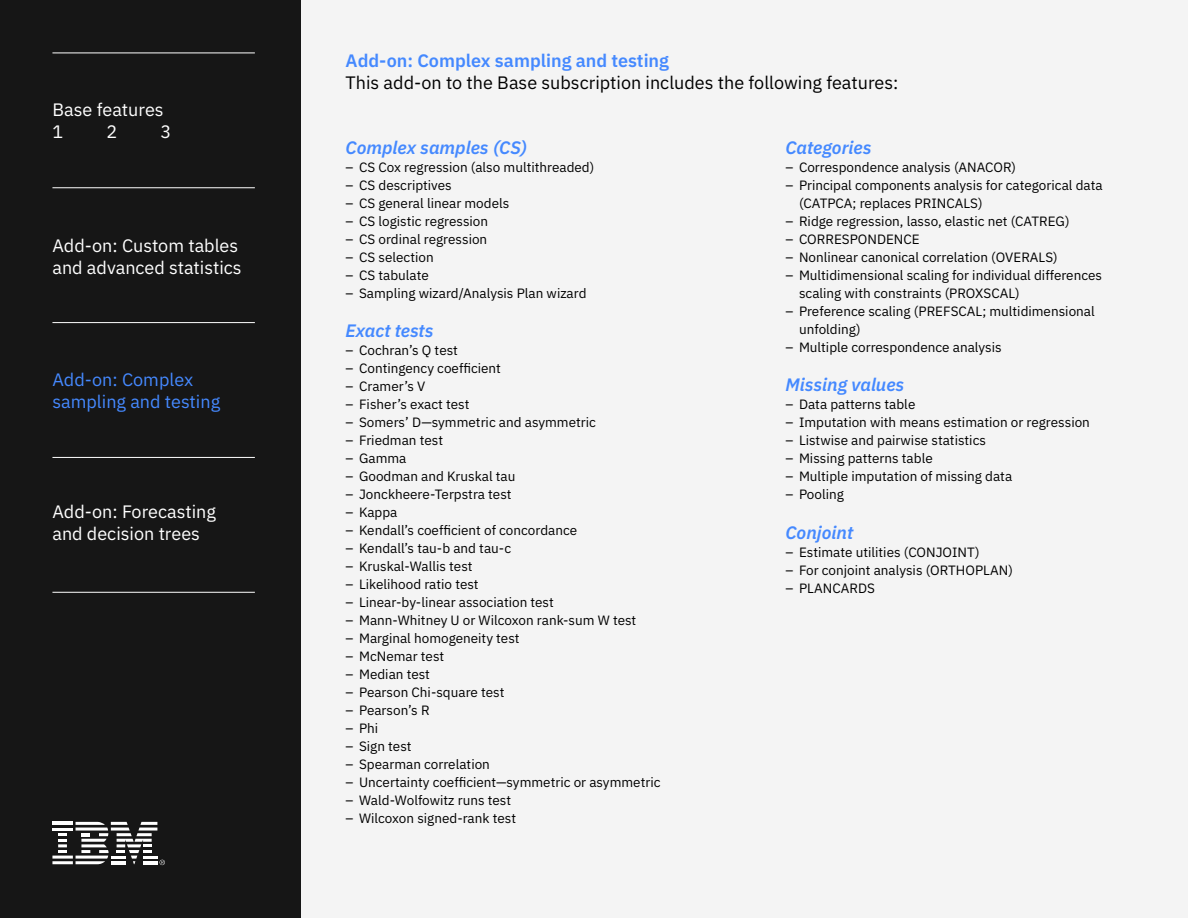
<style>
.page{position:relative;width:1188px;height:918px;background:#fff}
.page>*{position:absolute;margin:0;border:0;box-sizing:border-box;transform-origin:0 0}
.t1{font:18px/21.6px "IBM Plex Sans";color:#fff}
.t2{font:18px "IBM Plex Sans";color:#000}
.t3{font:italic 600 18px "IBM Plex Sans";color:#4589ff}
.t4{font:600 18px "IBM Plex Sans";color:#4589ff}
.t5{font:18px/21.6px "IBM Plex Sans";color:#4589ff}
.t6{font:13.5px/18px "IBM Plex Sans";color:#000}
</style>
<div class="page">
<div style="left:302px;top:0;width:886px;height:918px;background:#f4f4f4"></div>
<div style="left:0;top:0;width:301px;height:918px;background:#161616"></div>
<hr style="left:52px;top:53px;width:203px;height:1px;background:#fff">
<hr style="left:52px;top:187px;width:203px;height:1px;background:#fff">
<hr style="left:52px;top:322px;width:203px;height:1px;background:#fff">
<hr style="left:52px;top:457px;width:203px;height:1px;background:#fff">
<hr style="left:52px;top:592px;width:203px;height:1px;background:#fff">
<svg style="left:52px;top:822px;width:113px;height:43px"></svg>
<hr style="left:52px;top:822px;width:21px;height:3px;background:#fff">
<p class="t1" style="left:52px;top:98px;width:113px">Base features</p>
<p class="t1" style="left:52px;top:119px;width:12px">1</p>
<p class="t1" style="left:106px;top:119px;width:12px">2</p>
<p class="t1" style="left:160px;top:119px;width:12px">3</p>
<p class="t1" style="left:52px;top:234px;width:191px">Add-on: Custom tables and advanced statistics</p>
<p class="t5" style="left:52px;top:367px;width:169px">Add-on: Complex sampling and testing</p>
<p class="t1" style="left:52px;top:500px;width:165px">Add-on: Forecasting and decision trees</p>
<p class="t4" style="left:346px;top:47px;width:325px">Add-on: Complex sampling and testing</p>
<p class="t2" style="left:346px;top:69px;width:554px">This add-on to the Base subscription includes the following features:</p>
<p class="t3" style="left:346px;top:133px;width:183px">Complex samples (CS)</p>
<p class="t6" style="left:346px;top:157px;width:250px">– CS Cox regression (also multithreaded)</p>
<p class="t6" style="left:346px;top:175px;width:108px">– CS descriptives</p>
<p class="t6" style="left:346px;top:193px;width:165px">– CS general linear models</p>
<p class="t6" style="left:346px;top:211px;width:144px">– CS logistic regression</p>
<p class="t6" style="left:346px;top:229px;width:143px">– CS ordinal regression</p>
<p class="t6" style="left:346px;top:247px;width:90px">– CS selection</p>
<p class="t6" style="left:346px;top:265px;width:85px">– CS tabulate</p>
<p class="t6" style="left:346px;top:283px;width:242px">– Sampling wizard/Analysis Plan wizard</p>
<p class="t3" style="left:346px;top:317px;width:90px">Exact tests</p>
<p class="t6" style="left:346px;top:340px;width:114px">– Cochran’s Q test</p>
<p class="t6" style="left:346px;top:358px;width:157px">– Contingency coefficient</p>
<p class="t6" style="left:346px;top:376px;width:81px">– Cramer’s V</p>
<p class="t6" style="left:346px;top:394px;width:125px">– Fisher’s exact test</p>
<p class="t6" style="left:346px;top:412px;width:252px">– Somers’ D—symmetric and asymmetric</p>
<p class="t6" style="left:346px;top:430px;width:99px">– Friedman test</p>
<p class="t6" style="left:346px;top:448px;width:62px">– Gamma</p>
<p class="t6" style="left:346px;top:466px;width:171px">– Goodman and Kruskal tau</p>
<p class="t6" style="left:346px;top:484px;width:168px">– Jonckheere-Terpstra test</p>
<p class="t6" style="left:346px;top:502px;width:53px">– Kappa</p>
<p class="t6" style="left:346px;top:520px;width:233px">– Kendall’s coefficient of concordance</p>
<p class="t6" style="left:346px;top:538px;width:167px">– Kendall’s tau-b and tau-c</p>
<p class="t6" style="left:346px;top:556px;width:128px">– Kruskal-Wallis test</p>
<p class="t6" style="left:346px;top:574px;width:135px">– Likelihood ratio test</p>
<p class="t6" style="left:346px;top:592px;width:210px">– Linear-by-linear association test</p>
<p class="t6" style="left:346px;top:610px;width:292px">– Mann-Whitney U or Wilcoxon rank-sum W test</p>
<p class="t6" style="left:346px;top:628px;width:176px">– Marginal homogeneity test</p>
<p class="t6" style="left:346px;top:646px;width:100px">– McNemar test</p>
<p class="t6" style="left:346px;top:664px;width:86px">– Median test</p>
<p class="t6" style="left:346px;top:682px;width:160px">– Pearson Chi-square test</p>
<p class="t6" style="left:346px;top:700px;width:86px">– Pearson’s R</p>
<p class="t6" style="left:346px;top:718px;width:34px">– Phi</p>
<p class="t6" style="left:346px;top:736px;width:68px">– Sign test</p>
<p class="t6" style="left:346px;top:754px;width:146px">– Spearman correlation</p>
<p class="t6" style="left:346px;top:772px;width:316px">– Uncertainty coefficient—symmetric or asymmetric</p>
<p class="t6" style="left:346px;top:790px;width:167px">– Wald-Wolfowitz runs test</p>
<p class="t6" style="left:346px;top:808px;width:172px">– Wilcoxon signed-rank test</p>
<p class="t3" style="left:786px;top:133px;width:88px">Categories</p>
<p class="t6" style="left:786px;top:157px;width:232px">– Correspondence analysis (ANACOR)</p>
<p class="t6" style="left:799px;top:175px;width:305px;text-indent:-14px">– Principal components analysis for categorical data (CATPCA; replaces PRINCALS)</p>
<p class="t6" style="left:786px;top:211px;width:286px">– Ridge regression, lasso, elastic net (CATREG)</p>
<p class="t6" style="left:786px;top:229px;width:136px">– CORRESPONDENCE</p>
<p class="t6" style="left:786px;top:247px;width:274px">– Nonlinear canonical correlation (OVERALS)</p>
<p class="t6" style="left:799px;top:265px;width:305px;text-indent:-14px">– Multidimensional scaling for individual differences scaling with constraints (PROXSCAL)</p>
<p class="t6" style="left:799px;top:301px;width:297px;text-indent:-14px">– Preference scaling (PREFSCAL; multidimensional unfolding)</p>
<p class="t6" style="left:786px;top:337px;width:218px">– Multiple correspondence analysis</p>
<p class="t3" style="left:786px;top:371px;width:120px">Missing values</p>
<p class="t6" style="left:786px;top:394px;width:131px">– Data patterns table</p>
<p class="t6" style="left:786px;top:412px;width:306px">– Imputation with means estimation or regression</p>
<p class="t6" style="left:786px;top:430px;width:202px">– Listwise and pairwise statistics</p>
<p class="t6" style="left:786px;top:448px;width:149px">– Missing patterns table</p>
<p class="t6" style="left:786px;top:466px;width:228px">– Multiple imputation of missing data</p>
<p class="t6" style="left:786px;top:484px;width:60px">– Pooling</p>
<p class="t3" style="left:786px;top:518px;width:69px">Conjoint</p>
<p class="t6" style="left:786px;top:542px;width:196px">– Estimate utilities (CONJOINT)</p>
<p class="t6" style="left:786px;top:560px;width:229px">– For conjoint analysis (ORTHOPLAN)</p>
<p class="t6" style="left:786px;top:578px;width:91px">– PLANCARDS</p>
</div>
